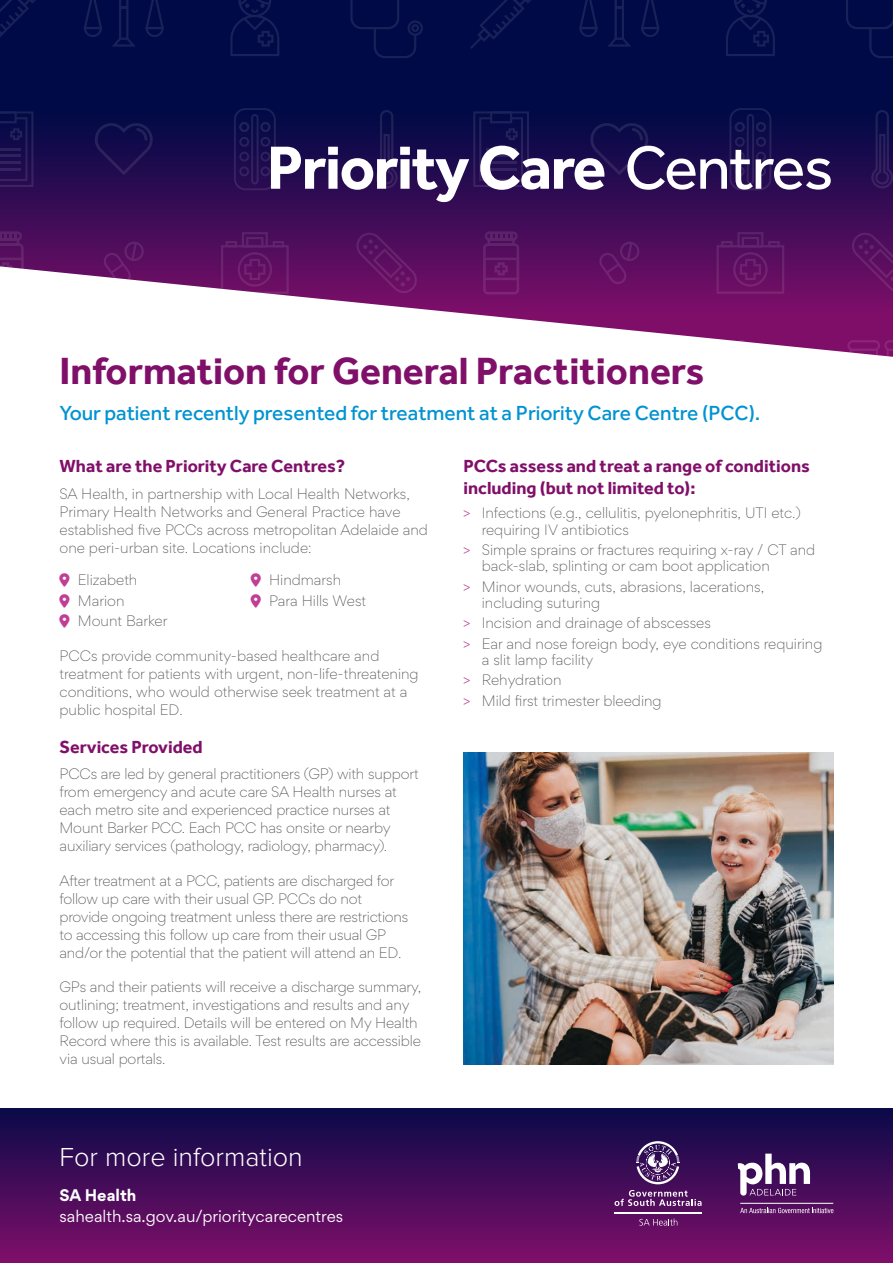
<style>
.page{position:relative;width:893px;height:1263px;background:#fff}
.page>*{position:absolute;margin:0;border:0;box-sizing:border-box;transform-origin:0 0}
.t1{font:700 63px "Effra";letter-spacing:-.025em;color:#fff}
.t2{font:700 39px "Effra";color:#800f6a}
.t3{font:300 27px "Proxima Nova";color:#fff}
.t4{font:500 21px "Effra CC";color:#0093d1}
.t5{font:700 18px/21.6px "Effra";color:#800f6a}
.t6{font:15px "Gordita";color:#fff}
.t7{font:700 15px "Gordita";color:#fff}
.t8{font:300 13.5px/18px "Gordita";letter-spacing:-.01em;color:#4d4d4f}
.s1{font-weight:400}
.s2{font-family:"Proxima Nova";font-weight:400;color:#c03e96}
</style>
<div class="page">
<svg style="left:0;top:0;width:893px;height:357px;background:#472f6a"></svg>
<svg style="left:230px;top:0;width:49px;height:56px;background:#060f4a"></svg>
<svg style="left:112px;top:0;width:24px;height:47px"></svg>
<svg style="left:84px;top:0;width:18px;height:37px"></svg>
<svg style="left:145px;top:0;width:19px;height:37px"></svg>
<svg style="left:0;top:0;width:37px;height:40px"></svg>
<svg style="left:376px;top:110px;width:22px;height:78px;background:#1c1251"></svg>
<svg style="left:350px;top:0;width:73px;height:58px;background:#020c48"></svg>
<svg style="left:234px;top:108px;width:42px;height:82px;background:#1b1150"></svg>
<svg style="left:93px;top:123px;width:61px;height:52px;background:#180e4e"></svg>
<svg style="left:0;top:111px;width:33px;height:76px;background:#1a1050"></svg>
<hr style="left:0;top:148px;width:21px;height:2px;background:#fff">
<hr style="left:0;top:155px;width:21px;height:2px;background:#fff">
<hr style="left:0;top:161px;width:21px;height:3px;background:#fff">
<hr style="left:0;top:168px;width:21px;height:2px;background:#fff">
<svg style="left:221px;top:232px;width:68px;height:62px;background:#641a68"></svg>
<svg style="left:112px;top:353px;width:23px;height:4px"></svg>
<svg style="left:0;top:353px;width:22px;height:4px"></svg>
<svg style="left:0;top:231px;width:24px;height:63px"></svg>
<svg style="left:352px;top:340px;width:69px;height:11px"></svg>
<svg style="left:355px;top:233px;width:63px;height:60px;background:#5e1162"></svg>
<svg style="left:226px;top:340px;width:39px;height:17px"></svg>
<svg style="left:103px;top:242px;width:41px;height:42px;background:#712e75"></svg>
<svg style="left:726px;top:0;width:49px;height:56px;background:#060f4a"></svg>
<svg style="left:607px;top:0;width:24px;height:47px"></svg>
<svg style="left:579px;top:0;width:19px;height:37px"></svg>
<svg style="left:641px;top:0;width:18px;height:37px"></svg>
<svg style="left:470px;top:0;width:62px;height:49px;background:#030d48"></svg>
<svg style="left:871px;top:110px;width:22px;height:78px;background:#1c1251"></svg>
<svg style="left:846px;top:0;width:47px;height:58px;background:#020c47"></svg>
<svg style="left:729px;top:108px;width:42px;height:82px;background:#1b1150"></svg>
<svg style="left:589px;top:123px;width:61px;height:52px;background:#180e4e"></svg>
<svg style="left:473px;top:111px;width:56px;height:76px;background:#1a1150"></svg>
<hr style="left:486px;top:148px;width:30px;height:2px;background:#fff">
<hr style="left:486px;top:155px;width:30px;height:2px;background:#fff">
<hr style="left:486px;top:161px;width:30px;height:3px;background:#fff">
<hr style="left:486px;top:168px;width:30px;height:2px;background:#fff">
<svg style="left:716px;top:232px;width:68px;height:62px;background:#601363"></svg>
<svg style="left:608px;top:353px;width:23px;height:4px"></svg>
<svg style="left:485px;top:353px;width:32px;height:4px"></svg>
<svg style="left:483px;top:231px;width:36px;height:63px;background:#611665"></svg>
<svg style="left:847px;top:340px;width:46px;height:16px"></svg>
<svg style="left:851px;top:233px;width:42px;height:60px;background:#5e1162"></svg>
<svg style="left:722px;top:340px;width:39px;height:17px"></svg>
<svg style="left:598px;top:242px;width:42px;height:42px;background:#5f1162"></svg>
<div style="left:0;top:1108px;width:893px;height:155px;background:linear-gradient(to bottom,#090a48,#800f6a)"></div>
<svg style="left:639px;top:1218px;width:38px;height:7px"></svg>
<hr style="left:614px;top:1211px;width:88px;height:2px;background:#fff">
<svg style="left:614px;top:1190px;width:88px;height:16px"></svg>
<svg style="left:636px;top:1141px;width:43px;height:43px;background:#705587"></svg>
<svg style="left:738px;top:1153px;width:72px;height:42px"></svg>
<svg style="left:740px;top:1208px;width:93px;height:5px"></svg>
<hr style="left:740px;top:1203px;width:93px;height:1px;background:#fff">
<img style="left:463px;top:753px;width:370px;height:311px">
<h1 class="t1" style="left:267px;top:130px;width:568px">Priority Care <span class="s1">Centres</span></h1>
<h2 class="t2" style="left:60px;top:348px;width:646px">Information for General Practitioners</h2>
<h3 class="t4" style="left:60px;top:400px;width:702px">Your patient recently presented for treatment at a Priority Care Centre (PCC).</h3>
<h3 class="t5" style="left:60px;top:455px;width:287px">What are the Priority Care Centres?</h3>
<p class="t8" style="left:60px;top:484px;width:370px">SA Health, in partnership with Local Health Networks, Primary Health Networks and General Practice have established five PCCs across metropolitan Adelaide and one peri-urban site. Locations include:</p>
<p class="t8" style="left:78px;top:569px;width:91px;line-height:20.4px">Elizabeth<br>Marion<br>Mount Barker</p>
<p class="t8" style="left:60px;top:646px;width:361px">PCCs provide community-based healthcare and treatment for patients with urgent, non-life-threatening conditions, who would otherwise seek treatment at a public hospital ED.</p>
<h3 class="t5" style="left:60px;top:736px;width:145px">Services Provided</h3>
<p class="t8" style="left:60px;top:764px;width:361px">PCCs are led by general practitioners (GP) with support from emergency and acute care SA Health nurses at each metro site and experienced practice nurses at Mount Barker PCC. Each PCC has onsite or nearby auxiliary services (pathology, radiology, pharmacy).</p>
<p class="t8" style="left:60px;top:871px;width:350px">After treatment at a PCC, patients are discharged for follow up care with their usual GP. PCCs do not provide ongoing treatment unless there are restrictions to accessing this follow up care from their usual GP and/or the potential that the patient will attend an ED.</p>
<p class="t8" style="left:60px;top:977px;width:363px">GPs and their patients will receive a discharge summary, outlining; treatment, investigations and results and any follow up required. Details will be entered on My Health Record where this is available. Test results are accessible via usual portals.</p>
<p class="t8" style="left:269px;top:569px;width:99px;line-height:20.4px">Hindmarsh<br>Para Hills West</p>
<h3 class="t3" style="left:60px;top:1145px;width:245px">For more information</h3>
<p class="t7" style="left:60px;top:1183px;width:79px">SA Health</p>
<p class="t6" style="left:60px;top:1205px;width:285px">sahealth.sa.gov.au/prioritycarecentres</p>
<h3 class="t5" style="left:463px;top:455px;width:348px">PCCs assess and treat a range of conditions including (but not limited to):</h3>
<p class="t8" style="left:482px;top:504px;width:320px;line-height:16.2px;text-indent:-18px"><span class="s2">&gt;</span> Infections (e.g., cellulitis, pyelonephritis, UTI etc.) requiring IV antibiotics</p>
<p class="t8" style="left:482px;top:541px;width:335px;line-height:16.2px;text-indent:-18px"><span class="s2">&gt;</span> Simple sprains or fractures requiring x-ray / CT and back-slab, splinting or cam boot application</p>
<p class="t8" style="left:482px;top:578px;width:284px;line-height:16.2px;text-indent:-18px"><span class="s2">&gt;</span> Minor wounds, cuts, abrasions, lacerations, including suturing</p>
<p class="t8" style="left:463px;top:612px;width:360px;line-height:20.4px"><span class="s2">&gt;</span> Incision and drainage of abscesses<br><span class="s2">&gt;</span> Ear and nose foreign body, eye conditions requiring</p>
<p class="t8" style="left:463px;top:649px;width:200px;line-height:20.4px;text-indent:18px">a slit lamp facility<br><span class="s2">&gt;</span> Rehydration<br><span class="s2">&gt;</span> Mild first trimester bleeding</p>
</div>
